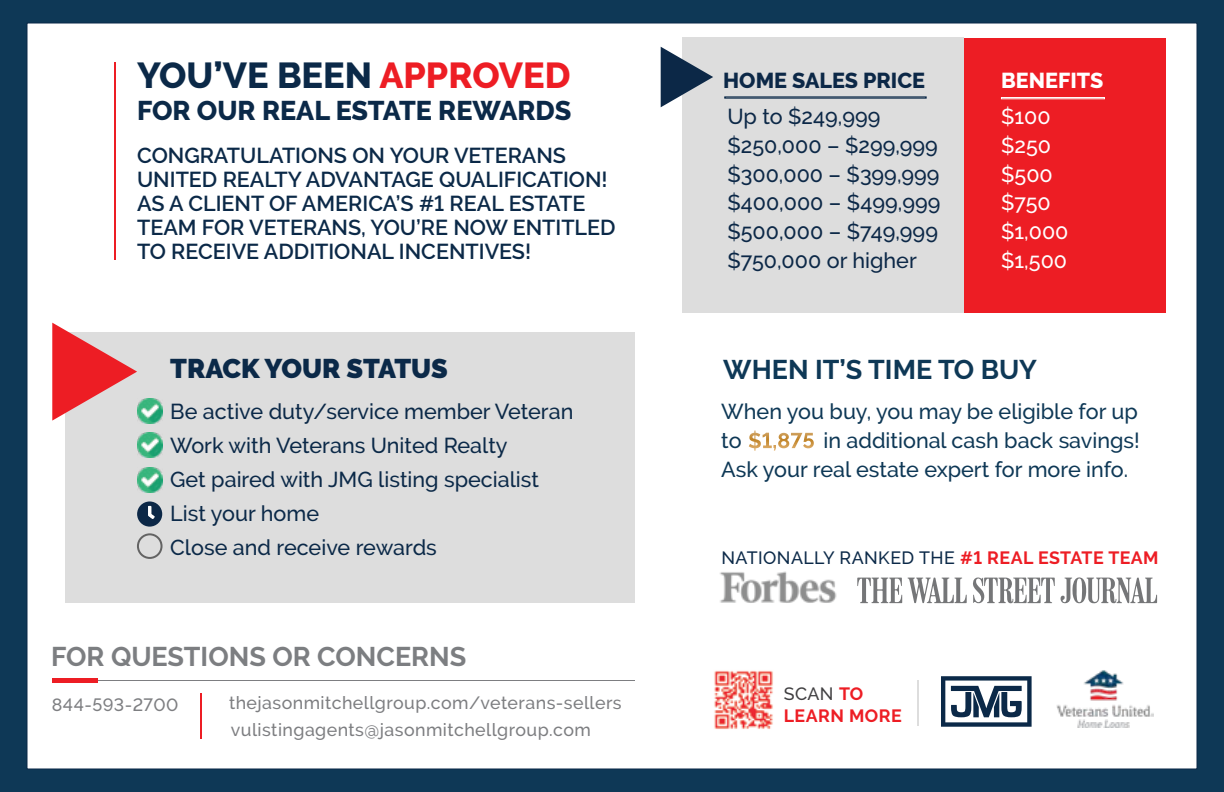
<style>
.page{position:relative;width:1224px;height:792px;background:#0e3856}
.page>*{position:absolute;margin:0;border:0;box-sizing:border-box;transform-origin:0 0}
.t1{font:800 36px "Raleway";color:#0b2948}
.t2{font:800 27px "Raleway";color:#0b2948}
.t3{font:700 27px "Raleway";color:#7c7e81}
.t4{font:700 27px "Raleway";color:#0e3856}
.t5{font:900 27px "Raleway";color:#0b2948}
.t6{font:600 21.6px/24px "Raleway";color:#0b2948}
.t7{font:500 21.6px/34px "Raleway";color:#0b2948}
.t8{font:500 21.6px/28.8px "Raleway";color:#0e3856}
.t9{font:500 21.6px/28.8px "Raleway";color:#0c2847}
.t10{font:500 21.6px/28.8px "Raleway";color:#fff}
.t11{font:800 21.6px "Raleway";color:#0c2847}
.t12{font:800 21.6px "Raleway";color:#fff}
.t13{font:500 17.8px/27.2px "Raleway";letter-spacing:.025em;color:#7d7e81}
.t14{font:500 17.8px "Raleway";letter-spacing:.025em;color:#0b2948}
.t15{font:700 17.8px/22.2px "Raleway";letter-spacing:.025em;color:#ed1d24}
.s1{color:#ed1d24}
.s2{font-weight:700;color:#ed1d24}
.s3{font-weight:500;color:#414042}
</style>
<div class="page">
<div style="left:27px;top:23px;width:1170px;height:746px;background:#fff"></div>
<img style="left:1056px;top:670px;width:97px;height:57px">
<hr style="left:52px;top:680px;width:583px;height:1px;background:#7d7e81">
<hr style="left:52px;top:679px;width:45px;height:4px;background:#ed1d24">
<hr style="left:200px;top:693px;width:2px;height:45px;background:#ed1d24">
<svg style="left:857px;top:577px;width:45px;height:26px"></svg>
<svg style="left:908px;top:577px;width:59px;height:26px"></svg>
<svg style="left:973px;top:577px;width:184px;height:27px"></svg>
<img style="left:719px;top:571px;width:118px;height:32px">
<div style="left:65px;top:332px;width:570px;height:270px;background:#ddd"></div>
<svg style="left:52px;top:323px;width:85px;height:98px"></svg>
<div style="left:683px;top:38px;width:483px;height:275px;background:#ed1d24"></div>
<div style="left:683px;top:37px;width:281px;height:276px;background:#ddd"></div>
<svg style="left:661px;top:47px;width:52px;height:60px"></svg>
<img style="left:137px;top:398px;width:25px;height:25px">
<img style="left:137px;top:433px;width:25px;height:25px">
<img style="left:137px;top:467px;width:25px;height:25px">
<svg style="left:137px;top:501px;width:25px;height:26px"></svg>
<div style="left:137px;top:533px;width:26px;height:26px;border:2px solid #636363;border-radius:50%"></div>
<img style="left:714px;top:670px;width:59px;height:59px">
<svg style="left:749px;top:431px;width:65px;height:20px"></svg>
<hr style="left:114px;top:63px;width:2px;height:197px;background:#ed1d24">
<div style="left:725px;top:97px;width:201px;height:1px;border:1px solid #0b2948"></div>
<div style="left:1001px;top:97px;width:104px;height:2px;border:1px solid #fff"></div>
<svg style="left:941px;top:676px;width:91px;height:51px"></svg>
<hr style="left:918px;top:680px;width:1px;height:46px;background:#ddd">
<h1 class="t1" style="left:137px;top:55px;width:435px">YOU’VE BEEN <span class="s1">APPROVED</span></h1>
<p class="t2" style="left:137px;top:95px;width:436px">FOR OUR REAL ESTATE REWARDS</p>
<p class="t6" style="left:137px;top:143px;width:480px">CONGRATULATIONS ON YOUR VETERANS UNITED REALTY ADVANTAGE QUALIFICATION!<br>AS A CLIENT OF AMERICA’S #1 REAL ESTATE TEAM FOR VETERANS, YOU’RE NOW ENTITLED TO RECEIVE ADDITIONAL INCENTIVES!</p>
<p class="t5" style="left:170px;top:353px;width:279px">TRACK YOUR STATUS</p>
<p class="t7" style="left:170px;top:395px;width:405px">Be active duty/service member Veteran<br>Work with Veterans United Realty<br>Get paired with JMG listing specialist<br>List your home<br>Close and receive rewards</p>
<p class="t3" style="left:51px;top:642px;width:417px">FOR QUESTIONS OR CONCERNS</p>
<p class="t13" style="left:52px;top:691px;width:128px">844-593-2700</p>
<p class="t13" style="left:229px;top:689px;width:394px">thejasonmitchellgroup.com/veterans-sellers vulistingagents@jasonmitchellgroup.com</p>
<p class="t11" style="left:723px;top:69px;width:203px">HOME SALES PRICE</p>
<p class="t12" style="left:1001px;top:69px;width:104px">BENEFITS</p>
<p class="t10" style="left:1001px;top:102px;width:69px">$100 $250 $500 $750 $1,000 $1,500</p>
<p class="t9" style="left:727px;top:102px;width:215px">Up to $249,999 $250,000 – $299,999 $300,000 – $399,999 $400,000 – $499,999 $500,000 – $749,999 $750,000 or higher</p>
<p class="t4" style="left:723px;top:354px;width:315px">WHEN IT’S TIME TO BUY</p>
<p class="t8" style="left:721px;top:397px;width:418px">When you buy, you may be eligible for up to</p>
<p class="t8" style="left:721px;top:426px;width:420px;text-indent:102px">in additional cash back savings!<br>Ask your real estate expert for more info.</p>
<p class="t14" style="left:721px;top:548px;width:439px">NATIONALLY RANKED THE <span class="s2">#1 REAL ESTATE TEAM</span></p>
<p class="t15" style="left:784px;top:682px;width:119px"><span class="s3">SCAN</span> TO<br>LEARN MORE</p>
</div>
